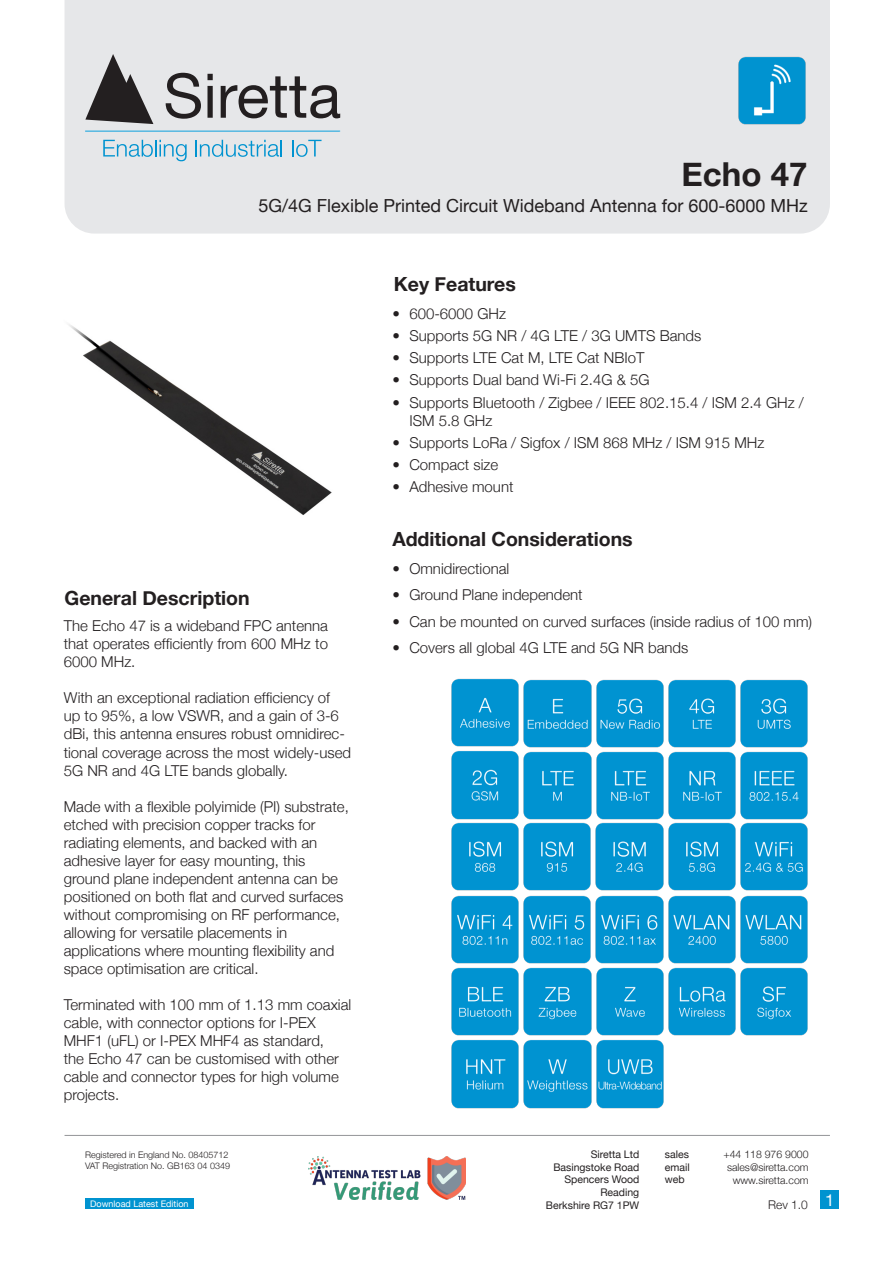
<style>
.page{position:relative;width:893px;height:1263px;background:#fff}
.page>*{position:absolute;margin:0;border:0;box-sizing:border-box;transform-origin:0 0}
.t1{font:700 33px "Helvetica Neue";color:#231f20}
.t2{font:700 19.5px "Helvetica Neue";color:#231f20}
.t3{font:18px "Helvetica Neue";color:#231f20}
.t4{font:300 15px/18px "Helvetica Neue";color:#231f20}
.t5{font:300 12px "Helvetica Neue";color:#231f20}
.t6{font:10.5px/12.6px "Helvetica Neue";color:#231f20;text-align:right}
.t7{font:300 10.5px/12.6px "Helvetica Neue";color:#231f20;text-align:right}
.t8{font:300 9px/10.8px "Helvetica Neue";color:#231f20}
.t9{font:9px "Helvetica Neue";color:#fff}
</style>
<div class="page">
<div style="left:65px;top:0;width:765px;height:234px;background:#e6e7e9"></div>
<hr style="left:65px;top:1135px;width:765px;height:1px;background:#939598">
<svg style="left:85px;top:54px;width:68px;height:70px;background:#848384"></svg>
<hr style="left:85px;top:131px;width:255px;height:1px;background:#24aae1">
<svg style="left:166px;top:73px;width:35px;height:46px;background:#989798"></svg>
<svg style="left:207px;top:74px;width:6px;height:44px"></svg>
<svg style="left:221px;top:76px;width:119px;height:42px;background:#a09fa1"></svg>
<svg style="left:103px;top:140px;width:84px;height:21px;background:#b2d4e3"></svg>
<svg style="left:195px;top:140px;width:87px;height:17px"></svg>
<svg style="left:292px;top:140px;width:30px;height:17px"></svg>
<img style="left:451px;top:678px;width:357px;height:358px">
<img style="left:451px;top:1040px;width:213px;height:69px">
<img style="left:736px;top:55px;width:72px;height:71px">
<img style="left:309px;top:1157px;width:156px;height:42px">
<div style="left:85px;top:1198px;width:109px;height:10px;background:#0093d0"></div>
<div style="left:820px;top:1190px;width:19px;height:19px;background:#0093d0"></div>
<img style="left:68px;top:324px;width:264px;height:191px">
<h1 class="t1" style="left:682px;top:153px;width:127px">Echo 47</h1>
<p class="t3" style="left:258px;top:195px;width:551px">5G/4G Flexible Printed Circuit Wideband Antenna for 600-6000 MHz</p>
<p class="t2" style="left:394px;top:272px;width:124px">Key Features</p>
<p class="t4" style="left:392px;top:304px;width:115px">• 600-6000 GHz</p>
<p class="t4" style="left:392px;top:326px;width:311px">• Supports 5G NR / 4G LTE / 3G UMTS Bands</p>
<p class="t4" style="left:392px;top:348px;width:254px">• Supports LTE Cat M, LTE Cat NBIoT</p>
<p class="t4" style="left:392px;top:371px;width:259px">• Supports Dual band Wi-Fi 2.4G &amp; 5G</p>
<p class="t4" style="left:409px;top:393px;width:396px;text-indent:-17px">• Supports Bluetooth / Zigbee / IEEE 802.15.4 / ISM 2.4 GHz /<br>ISM 5.8 GHz</p>
<p class="t4" style="left:392px;top:433px;width:374px">• Supports LoRa / Sigfox / ISM 868 MHz / ISM 915 MHz</p>
<p class="t4" style="left:392px;top:455px;width:107px">• Compact size</p>
<p class="t4" style="left:392px;top:478px;width:123px">• Adhesive mount</p>
<p class="t2" style="left:65px;top:586px;width:187px">General Description</p>
<p class="t4" style="left:64px;top:617px;width:266px;text-align:justify">The Echo 47 is a wideband FPC antenna that operates efficiently from 600 MHz to 6000 MHz.</p>
<p class="t4" style="left:64px;top:689px;width:289px">With an exceptional radiation efficiency of<br>up to 95%, a low VSWR, and a gain of 3-6 dBi, this antenna ensures robust omnidirec&shy;tional coverage across the most widely-used 5G NR and 4G LTE bands globally.</p>
<p class="t4" style="left:64px;top:797px;width:287px">Made with a flexible polyimide (PI) substrate, etched with precision copper tracks for radiating elements, and backed with an adhesive layer for easy mounting, this ground plane independent antenna can be positioned on both flat and curved surfaces without compromising on RF performance, allowing for versatile placements in applications where mounting flexibility and space optimisation are critical.</p>
<p class="t4" style="left:64px;top:995px;width:289px">Terminated with 100 mm of 1.13 mm coaxial cable, with connector options for I-PEX MHF1 (uFL) or I-PEX MHF4 as standard,<br>the Echo 47 can be customised with other cable and connector types for high volume projects.</p>
<p class="t2" style="left:392px;top:526px;width:242px">Additional Considerations</p>
<p class="t4" style="left:392px;top:559px;width:119px">• Omnidirectional</p>
<p class="t4" style="left:392px;top:585px;width:192px">• Ground Plane independent</p>
<p class="t4" style="left:392px;top:612px;width:421px">• Can be mounted on curved surfaces (inside radius of 100 mm)</p>
<p class="t4" style="left:392px;top:638px;width:298px">• Covers all global 4G LTE and 5G NR bands</p>
<p class="t8" style="left:85px;top:1149px;width:146px">Registered in England No. 08405712<br>VAT Registration No. GB163 04 0349</p>
<p class="t6" style="left:546px;top:1148px;width:95px">Siretta Ltd<br>Basingstoke Road<br>Spencers Wood<br>Reading<br>Berkshire RG7 1PW</p>
<p class="t6" style="left:665px;top:1148px;width:26px;text-align:justify">sales email web</p>
<p class="t7" style="left:723px;top:1148px;width:87px">+44 118 976 9000 sales@siretta.com www.siretta.com</p>
<p class="t9" style="left:90px;top:1198px;width:100px">Download Latest Edition</p>
<p class="t5" style="left:768px;top:1197px;width:68px">Rev 1.0 <sup>1</sup></p>
</div>
